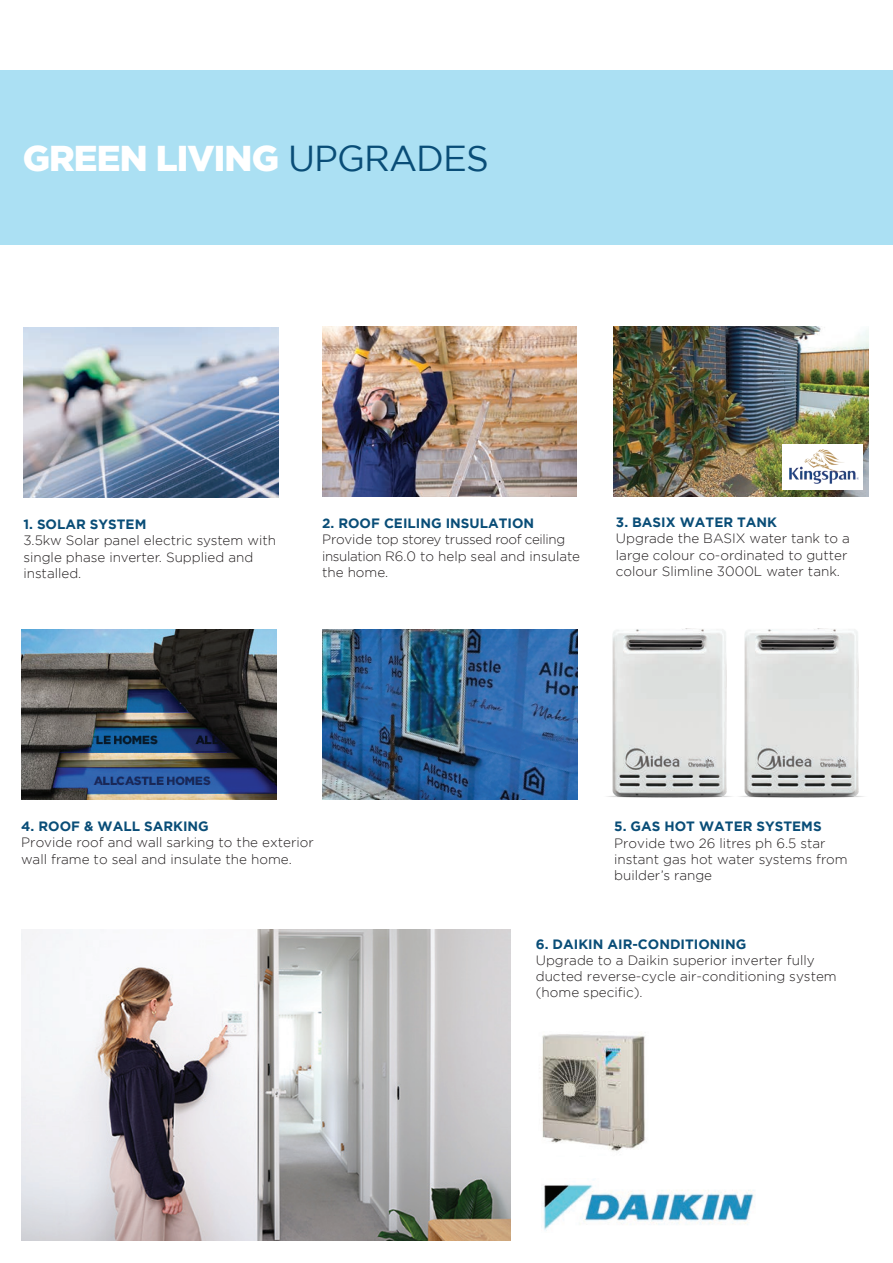
<style>
.page{position:relative;width:893px;height:1263px;background:#fff}
.page>*{position:absolute;margin:0;border:0;box-sizing:border-box;transform-origin:0 0}
.t1{font:900 36px "Gotham";letter-spacing:-.025em;color:#fff}
.t2{font:300 13.5px/16.2px "Gotham";color:#231f20}
.t3{font:300 13.5px/16.2px "Gotham";letter-spacing:-.025em;color:#231f20}
.t4{font:700 13.5px "Gotham";color:#094d77}
.s1{font-weight:400;color:#094d77}
.s2{font-weight:700;color:#094d77}
.s3{color:#fff}
</style>
<div class="page">
<div style="left:0;top:70px;width:893px;height:175px;background:#abe0f3"></div>
<img style="left:23px;top:328px;width:256px;height:170px">
<img style="left:21px;top:630px;width:256px;height:170px">
<img style="left:323px;top:629px;width:255px;height:170px">
<img style="left:322px;top:327px;width:255px;height:170px">
<img style="left:614px;top:327px;width:255px;height:169px">
<img style="left:540px;top:1034px;width:105px;height:117px">
<img style="left:22px;top:930px;width:488px;height:311px">
<img style="left:543px;top:1184px;width:211px;height:47px">
<div style="left:782px;top:444px;width:81px;height:46px;background:#fff"></div>
<img style="left:789px;top:449px;width:70px;height:34px">
<img style="left:607px;top:628px;width:125px;height:170px">
<img style="left:739px;top:628px;width:125px;height:170px">
<h1 class="t1" style="left:23px;top:137px;width:468px">GREEN LIVING <span class="s1">UPGRADES</span></h1>
<p class="t4" style="left:23px;top:517px;width:125px">1. SOLAR SYSTEM</p>
<p class="t2" style="left:23px;top:532px;width:254px">3.5kw Solar panel electric system with single phase inverter. Supplied and installed.</p>
<p class="t3" style="left:322px;top:515px;width:260px"><span class="s2">2. ROOF CEILING INSULATION<br></span>Provide top storey trussed roof <span class="s3">ceiling insulation</span> R6.0 to help seal and insulate the home.</p>
<p class="t4" style="left:616px;top:515px;width:163px">3. BASIX WATER TANK</p>
<p class="t2" style="left:616px;top:530px;width:235px">Upgrade the BASIX water tank to a large colour co-ordinated to gutter colour Slimline 3000L water tank.</p>
<p class="t4" style="left:21px;top:818px;width:189px">4. ROOF &amp; WALL SARKING</p>
<p class="t2" style="left:21px;top:834px;width:294px">Provide roof and wall sarking to the exterior wall frame to seal and insulate the home.</p>
<p class="t4" style="left:614px;top:819px;width:209px">5. GAS HOT WATER SYSTEMS</p>
<p class="t2" style="left:614px;top:834px;width:235px">Provide two 26 litres ph 6.5 star instant gas hot water systems from builder’s range</p>
<p class="t4" style="left:536px;top:936px;width:212px">6. DAIKIN AIR-CONDITIONING</p>
<p class="t2" style="left:536px;top:952px;width:302px">Upgrade to a Daikin superior inverter fully ducted reverse-cycle air-conditioning system (home specific).</p>
</div>
